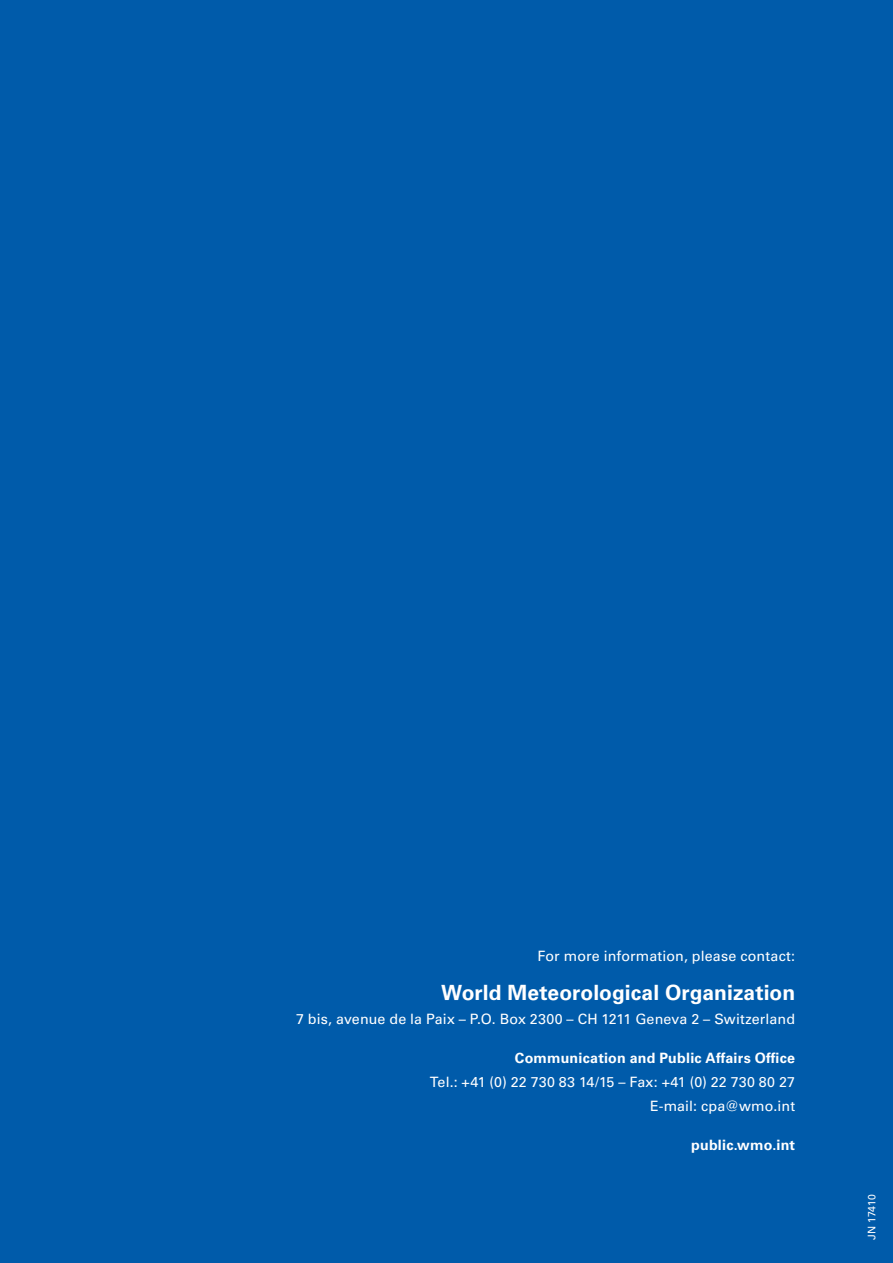
<style>
.page{position:relative;width:893px;height:1263px;background:#005baa}
.page>*{position:absolute;margin:0;border:0;box-sizing:border-box;transform-origin:0 0}
.t1{font:700 21px "Univers LTCYR 65";letter-spacing:.005em;color:#fff}
.t2{font:14.25px/24px "Univers LTCYR 55 Roman";letter-spacing:.01em;color:#fff;text-align:right}
.t3{font:700 14.25px "Univers LTCYR 65";letter-spacing:.015em;color:#fff}
.t4{font:10.5px "Univers LTCYR 55 Roman";letter-spacing:-.025em;color:#fff}
</style>
<div class="page">
<p class="t2" style="left:537px;top:943px;width:259px">For more information, please contact:</p>
<h1 class="t1" style="left:441px;top:978px;width:355px">World Meteorological Organization</h1>
<p class="t2" style="left:296px;top:1006px;width:501px">7 bis, avenue de la Paix – P.O. Box 2300 – CH 1211 Geneva 2 – Switzerland</p>
<p class="t3" style="left:515px;top:1048px;width:282px">Communication and Public Affairs Office</p>
<p class="t2" style="left:430px;top:1069px;width:367px">Tel.: +41 (0) 22 730 83 14/15 – Fax: +41 (0) 22 730 80 27<br>E-mail: cpa@wmo.int</p>
<p class="t3" style="left:691px;top:1135px;width:106px">public.wmo.int</p>
<p class="t4" style="left:864px;top:1240px;width:47px;rotate:-90deg">JN 17410</p>
</div>
